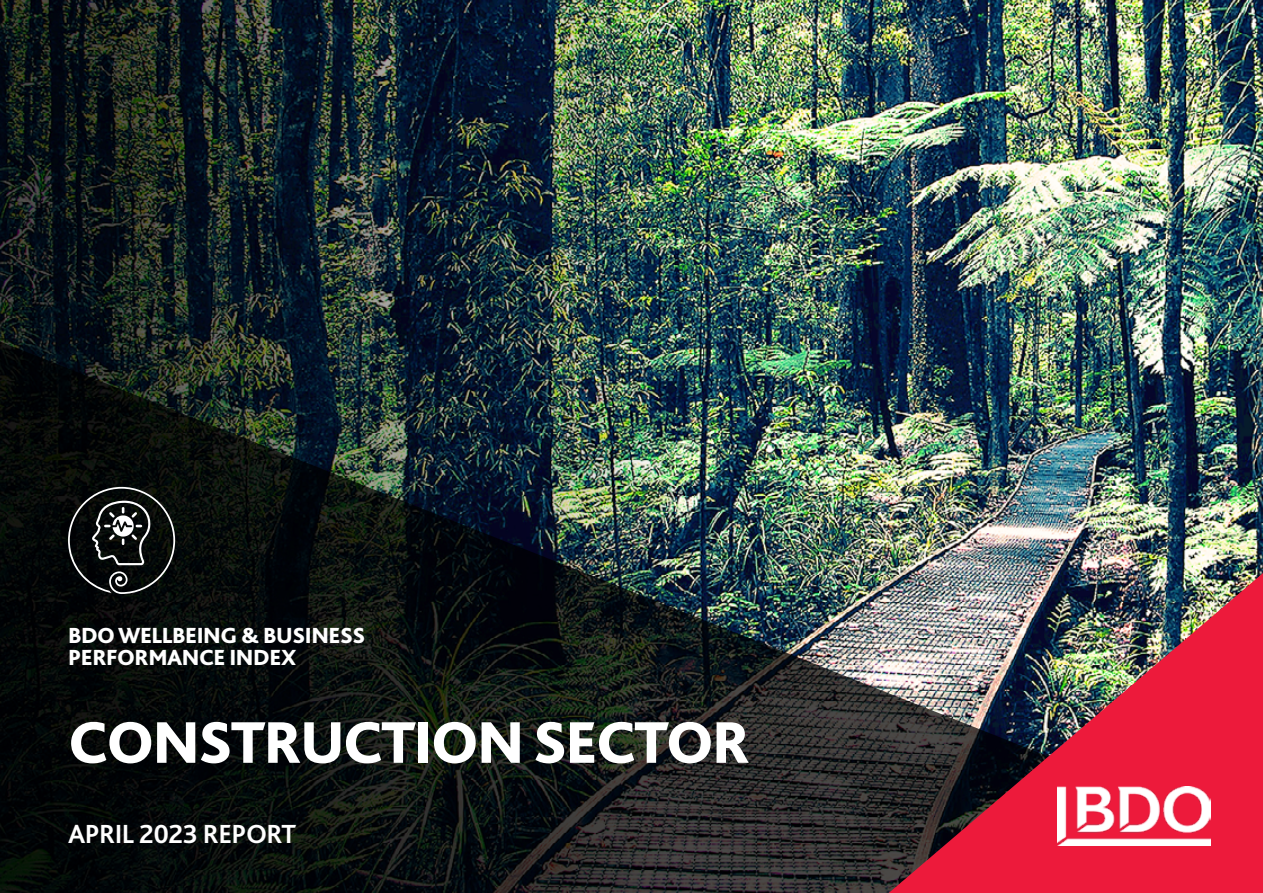
<style>
.page{position:relative;width:1263px;height:893px;background:#fff}
.page>*{position:absolute;margin:0;border:0;box-sizing:border-box;transform-origin:0 0}
.t1{font:800 61.5px "Bliss Pro";letter-spacing:-.03em;color:#fff}
.t2{font:700 27.45px "Bliss Pro";letter-spacing:-.02em;color:#fff}
.t3{font:800 22.95px/22.5px "Bliss Pro";letter-spacing:-.02em;color:#fff}
</style>
<div class="page">
<img style="left:716px;top:0;width:547px;height:302px">
<img style="left:0;top:0;width:716px;height:302px">
<img style="left:0;top:302px;width:1263px;height:591px">
<img style="left:889px;top:573px;width:374px;height:320px">
<svg style="left:68px;top:487px;width:107px;height:107px;background:#262928"></svg>
<img style="left:1058px;top:786px;width:152px;height:59px">
<p class="t3" style="left:68px;top:623px;width:299px">BDO WELLBEING &amp; BUSINESS<br>PERFORMANCE INDEX</p>
<h1 class="t1" style="left:68px;top:704px;width:684px">CONSTRUCTION SECTOR</h1>
<p class="t2" style="left:68px;top:817px;width:230px">APRIL 2023 REPORT</p>
</div>
